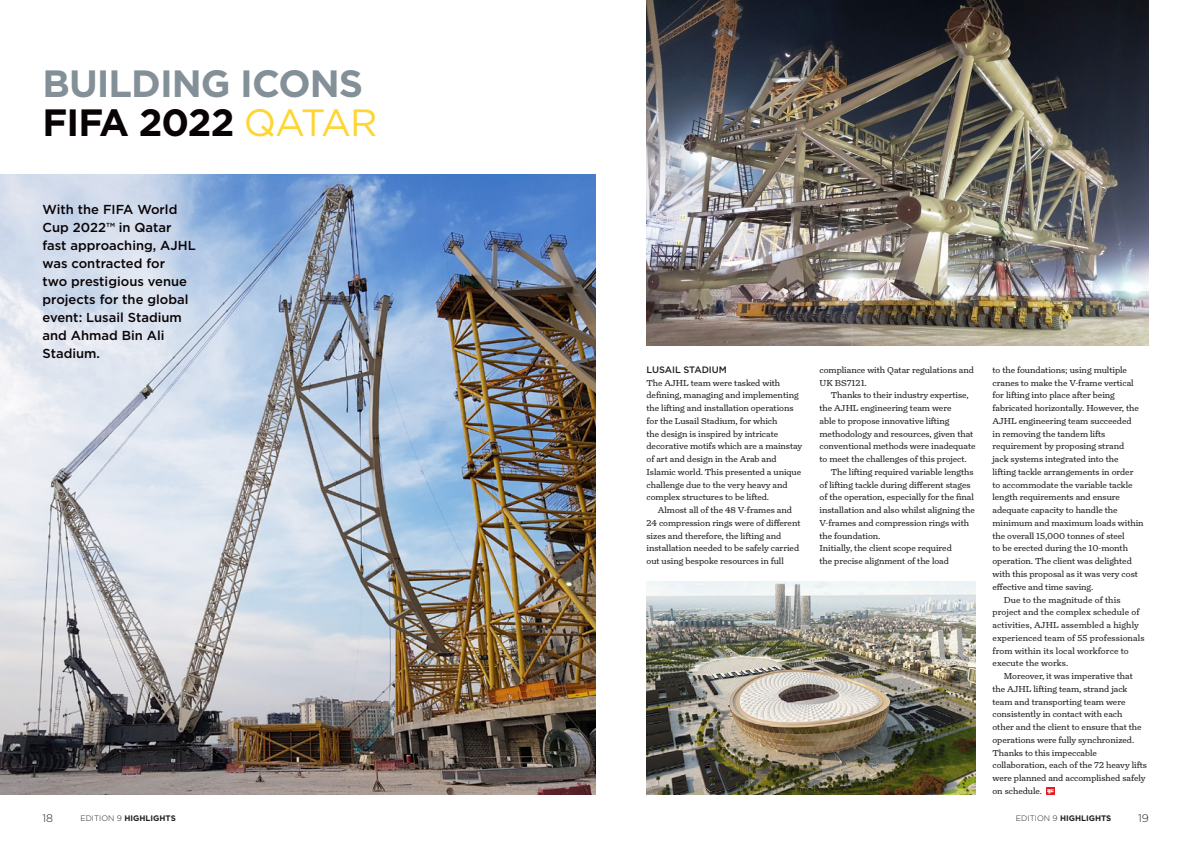
<style>
.page{position:relative;width:1191px;height:842px;background:#fff}
.page>*{position:absolute;margin:0;border:0;box-sizing:border-box;transform-origin:0 0}
.t1{font:700 38px/39px "Gotham";letter-spacing:-.025em;color:#839098}
.t2{font:500 13px/18px "Gotham";color:#090305}
.t3{font:300 11px "Gotham";color:#231f20}
.t4{font:500 9.3px "Gotham";letter-spacing:-.005em;color:#231f20}
.t5{font:8.8px/12.8px "Turnip";letter-spacing:-.005em;color:#231f20}
.t6{font:700 8px "Gotham";color:#231f20}
.s1{color:#090305}
.s2{font-weight:400;color:#ffd531}
.s3{font-weight:300}
</style>
<div class="page">
<img style="left:0;top:174px;width:595px;height:620px">
<img style="left:646px;top:0;width:502px;height:346px">
<div style="left:1046px;top:788px;width:8px;height:7px;background:#e51e26"></div>
<svg style="left:1047px;top:789px;width:6px;height:5px"></svg>
<img style="left:646px;top:581px;width:329px;height:213px">
<h1 class="t1" style="left:43px;top:64px;width:337px">BUILDING ICONS<br><span class="s1">FIFA 2022</span> <span class="s2">QATAR</span></h1>
<h2 class="t2" style="left:43px;top:200px;width:155px">With the FIFA World<br>Cup 2022™ in Qatar fast approaching, AJHL was contracted for<br>two prestigious venue projects for the global event: Lusail Stadium and Ahmad Bin Ali<br>Stadium.</h2>
<p class="t4" style="left:646px;top:363px;width:82px">LUSAIL STADIUM</p>
<p class="t5" style="left:646px;top:376px;width:157px">The AJHL team were tasked with defining, managing and implementing the lifting and installation operations for the Lusail Stadium, for which<br>the design is inspired by intricate decorative motifs which are a mainstay of art and design in the Arab and Islamic world. This presented a unique challenge due to the very heavy and complex structures to be lifted.</p>
<p class="t5" style="left:646px;top:504px;width:155px;text-indent:11px">Almost all of the 48 V-frames and 24 compression rings were of different sizes and therefore, the lifting and installation needed to be safely carried out using bespoke resources in full</p>
<p class="t5" style="left:819px;top:363px;width:156px">compliance with Qatar regulations and<br>UK BS7121.</p>
<p class="t5" style="left:831px;top:389px;width:139px">Thanks to their industry expertise,</p>
<p class="t5" style="left:819px;top:402px;width:133px">the AJHL engineering team were</p>
<p class="t5" style="left:819px;top:414px;width:132px">able to propose innovative lifting</p>
<p class="t5" style="left:819px;top:427px;width:155px">methodology and resources, given that</p>
<p class="t5" style="left:819px;top:440px;width:157px">conventional methods were inadequate</p>
<p class="t5" style="left:819px;top:453px;width:149px">to meet the challenges of this project.</p>
<p class="t5" style="left:831px;top:465px;width:144px">The lifting required variable lengths</p>
<p class="t5" style="left:819px;top:478px;width:153px">of lifting tackle during different stages</p>
<p class="t5" style="left:819px;top:491px;width:156px">of the operation, especially for the final</p>
<p class="t5" style="left:819px;top:504px;width:157px">installation and also whilst aligning the</p>
<p class="t5" style="left:819px;top:516px;width:151px">V-frames and compression rings with</p>
<p class="t5" style="left:819px;top:529px;width:62px">the foundation.</p>
<p class="t5" style="left:819px;top:542px;width:134px">Initially, the client scope required</p>
<p class="t5" style="left:819px;top:555px;width:131px">the precise alignment of the load</p>
<p class="t5" style="left:992px;top:363px;width:136px">to the foundations; using multiple</p>
<p class="t5" style="left:992px;top:376px;width:143px">cranes to make the V-frame vertical</p>
<p class="t5" style="left:992px;top:389px;width:124px">for lifting into place after being</p>
<p class="t5" style="left:992px;top:402px;width:148px">fabricated horizontally. However, the</p>
<p class="t5" style="left:992px;top:414px;width:141px">AJHL engineering team succeeded</p>
<p class="t5" style="left:992px;top:427px;width:114px">in removing the tandem lifts</p>
<p class="t5" style="left:992px;top:440px;width:133px">requirement by proposing strand</p>
<p class="t5" style="left:992px;top:453px;width:128px">jack systems integrated into the</p>
<p class="t5" style="left:992px;top:465px;width:142px">lifting tackle arrangements in order</p>
<p class="t5" style="left:992px;top:478px;width:142px">to accommodate the variable tackle</p>
<p class="t5" style="left:992px;top:491px;width:129px">length requirements and ensure</p>
<p class="t5" style="left:992px;top:504px;width:127px">adequate capacity to handle the</p>
<p class="t5" style="left:992px;top:516px;width:153px">minimum and maximum loads within</p>
<p class="t5" style="left:992px;top:529px;width:134px">the overall 15,000 tonnes of steel</p>
<p class="t5" style="left:992px;top:542px;width:137px">to be erected during the 10-month</p>
<p class="t5" style="left:992px;top:555px;width:141px">operation. The client was delighted</p>
<p class="t5" style="left:992px;top:567px;width:147px">with this proposal as it was very cost</p>
<p class="t5" style="left:992px;top:580px;width:103px">effective and time saving.</p>
<p class="t5" style="left:1003px;top:593px;width:118px">Due to the magnitude of this</p>
<p class="t5" style="left:992px;top:606px;width:148px">project and the complex schedule of</p>
<p class="t5" style="left:992px;top:619px;width:148px">activities, AJHL assembled a highly</p>
<p class="t5" style="left:992px;top:631px;width:154px">experienced team of 55 professionals</p>
<p class="t5" style="left:992px;top:644px;width:138px">from within its local workforce to</p>
<p class="t5" style="left:992px;top:657px;width:77px">execute the works.</p>
<p class="t5" style="left:1003px;top:670px;width:130px">Moreover, it was imperative that</p>
<p class="t5" style="left:992px;top:682px;width:136px">the AJHL lifting team, strand jack</p>
<p class="t5" style="left:992px;top:695px;width:134px">team and transporting team were</p>
<p class="t5" style="left:992px;top:708px;width:131px">consistently in contact with each</p>
<p class="t5" style="left:992px;top:721px;width:151px">other and the client to ensure that the</p>
<p class="t5" style="left:992px;top:733px;width:143px">operations were fully synchronized.</p>
<p class="t5" style="left:992px;top:746px;width:106px">Thanks to this impeccable</p>
<p class="t5" style="left:992px;top:759px;width:156px">collaboration, each of the 72 heavy lifts</p>
<p class="t5" style="left:992px;top:772px;width:155px">were planned and accomplished safely</p>
<p class="t5" style="left:992px;top:784px;width:51px">on schedule.</p>
<p class="t3" style="left:43px;top:811px;width:12px">18</p>
<p class="t6" style="left:80px;top:812px;width:97px"><span class="s3">EDITION 9</span> HIGHLIGHTS</p>
<p class="t6" style="left:1016px;top:812px;width:97px"><span class="s3">EDITION 9</span> HIGHLIGHTS</p>
<p class="t3" style="left:1138px;top:811px;width:12px">19</p>
</div>
